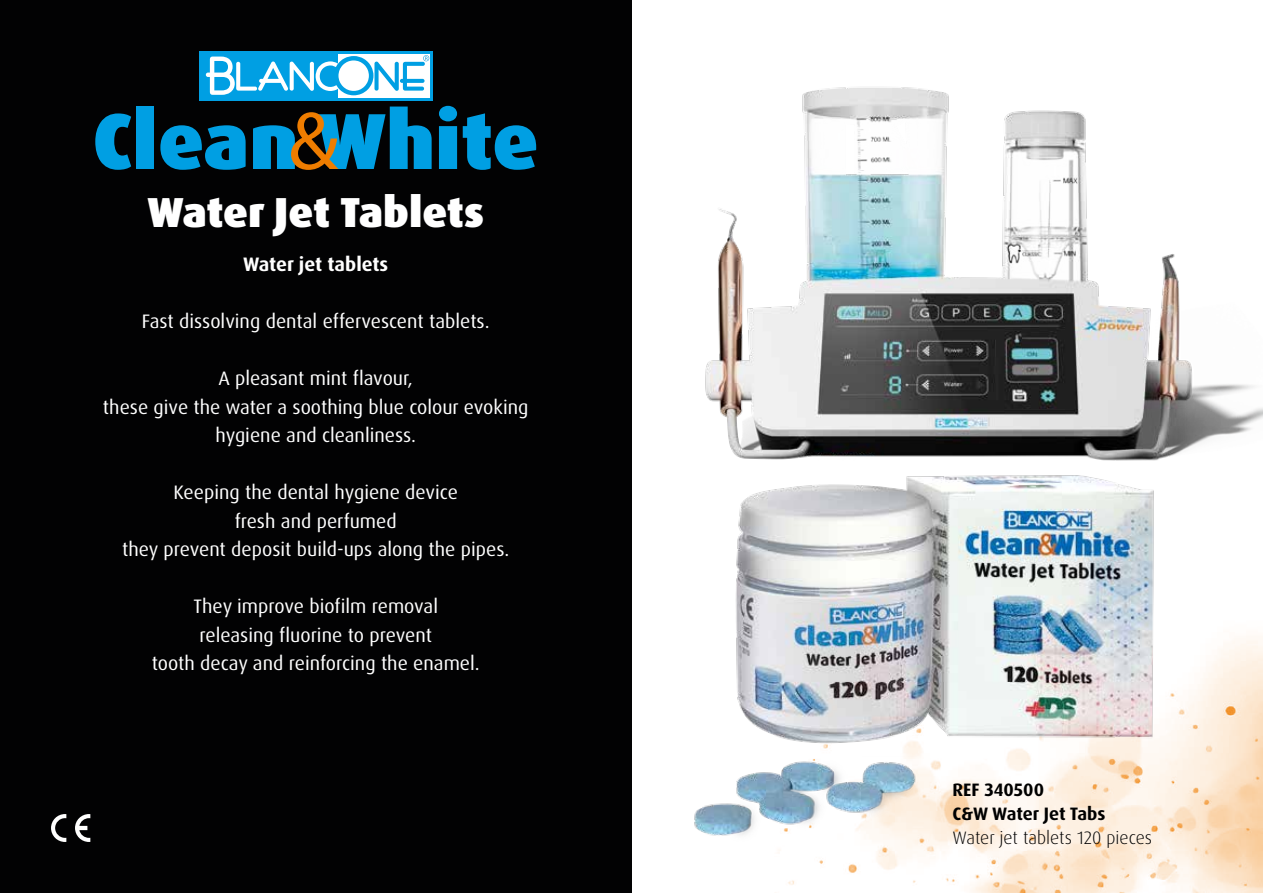
<style>
.page{position:relative;width:1263px;height:893px;background:#fff}
.page>*{position:absolute;margin:0;border:0;box-sizing:border-box;transform-origin:0 0}
.t1{font:900 42px "Dax Pro";letter-spacing:-.005em;color:#fff}
.t2{font:19.5px/28.5px "Dax Pro";color:#fff;text-align:center}
.t3{font:700 19.5px "Dax Pro";color:#fff}
.t4{font:700 18px/24px "Dax Pro";color:#000}
.t5{font:300 18px "Dax Pro";color:#000}
</style>
<div class="page">
<img style="left:779px;top:636px;width:484px;height:257px">
<div style="left:0;top:0;width:631px;height:893px;background:#020203"></div>
<svg style="left:51px;top:814px;width:15px;height:28px"></svg>
<svg style="left:75px;top:814px;width:15px;height:28px"></svg>
<div style="left:199px;top:51px;width:234px;height:49px;background:#009fe3"></div>
<div style="left:338px;top:54px;width:92px;height:44px;background:#fff"></div>
<svg style="left:206px;top:55px;width:223px;height:40px"></svg>
<svg style="left:439px;top:106px;width:18px;height:63px"></svg>
<svg style="left:463px;top:113px;width:73px;height:57px"></svg>
<svg style="left:95px;top:113px;width:36px;height:57px"></svg>
<div style="left:136px;top:107px;width:18px;height:62px;background:#009fe3"></div>
<svg style="left:160px;top:125px;width:86px;height:45px"></svg>
<svg style="left:253px;top:107px;width:179px;height:63px"></svg>
<img style="left:705px;top:87px;width:558px;height:370px">
<img style="left:631px;top:757px;width:427px;height:88px">
<img style="left:716px;top:457px;width:453px;height:304px">
<h1 class="t1" style="left:147px;top:185px;width:338px">Water Jet Tablets</h1>
<p class="t3" style="left:243px;top:252px;width:147px">Water jet tablets</p>
<p class="t2" style="left:142px;top:307px;width:349px">Fast dissolving dental effervescent tablets.</p>
<p class="t2" style="left:103px;top:364px;width:427px">A pleasant mint flavour,<br>these give the water a soothing blue colour evoking hygiene and cleanliness.</p>
<p class="t2" style="left:122px;top:478px;width:389px">Keeping the dental hygiene device<br>fresh and perfumed<br>they prevent deposit build-ups along the pipes.</p>
<p class="t2" style="left:152px;top:592px;width:329px">They improve biofilm removal<br>releasing fluorine to prevent<br>tooth decay and reinforcing the enamel.</p>
<p class="t4" style="left:952px;top:777px;width:154px">REF 340500<br>C&amp;W Water Jet Tabs</p>
<p class="t5" style="left:952px;top:826px;width:201px">Water jet tablets 120 pieces</p>
</div>
